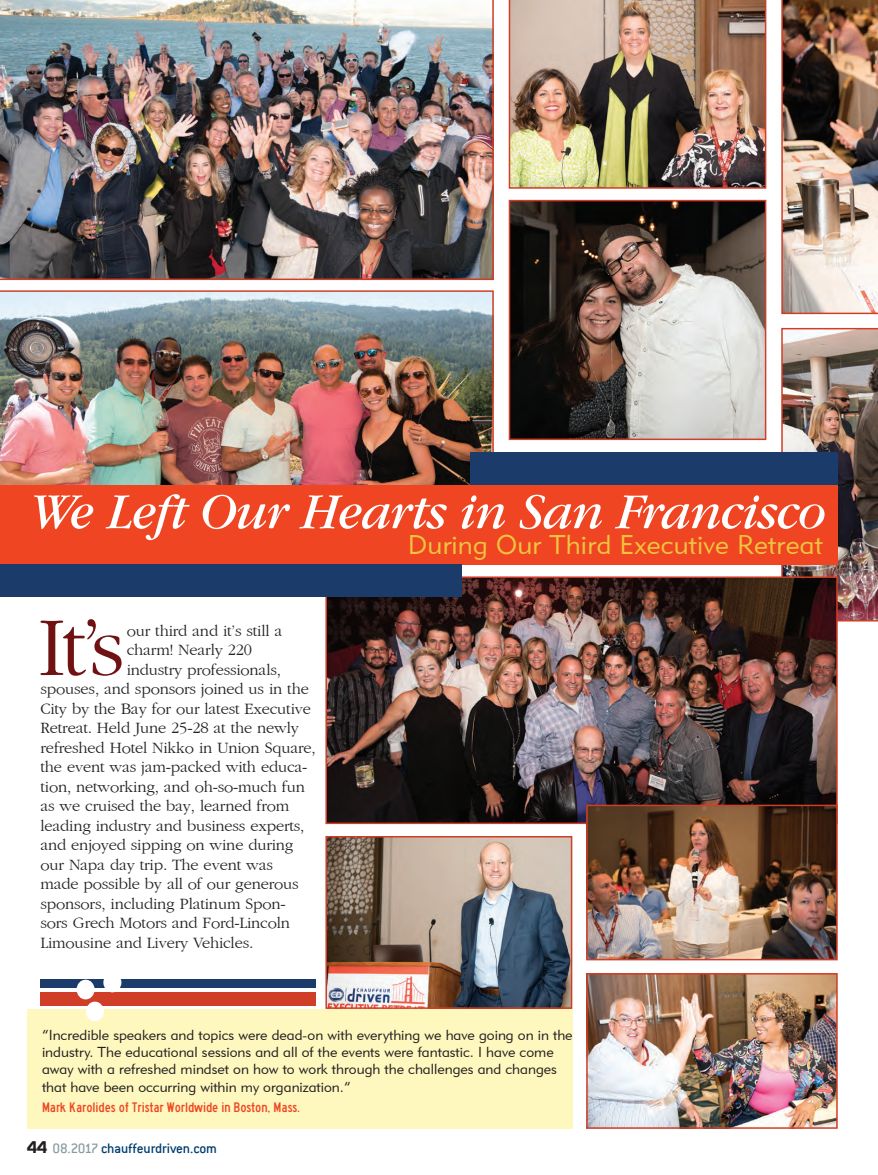
<style>
.page{position:relative;width:878px;height:1175px;background:#fff}
.page>*{position:absolute;margin:0;border:0;box-sizing:border-box;transform-origin:0 0}
.body_text_conduit_tt{font:86.85px "Gatineau Plain";color:#701214}
.t1{font:italic 52.35px "Garamond";letter-spacing:-.02em;color:#fff}
.t2{font:27px "Geometric 415 BT Lite A";letter-spacing:.01em;color:#efc43e}
.body_text_conduit_tt-2{font:16.35px "Gatineau Plain";letter-spacing:-.01em;color:#231f20}
.t3{font:500 15px "Conduit ITC";letter-spacing:-.015em;color:#003e6f}
.testimonial_text{font:14.4px/17.5px "Geometric 415 BT Lite A";color:#231f20}
.testimonial_name_etc{font:12.9px "highwaygothicnarrow";letter-spacing:-.005em;color:#ef4522}
.s1{font-family:"Prototype";font-weight:400;font-size:16.5px;color:#231f20}
.s2{color:#8a9da1}
</style>
<div class="page">
<div style="left:27px;top:1008px;width:545px;height:120px;background:#fef7be"></div>
<img style="left:781px;top:328px;width:97px;height:293px">
<img style="left:328px;top:579px;width:506px;height:242px">
<div style="left:325px;top:576px;width:512px;height:248px;border:2px solid #d03e28"></div>
<img style="left:589px;top:807px;width:245px;height:150px">
<div style="left:586px;top:804px;width:251px;height:156px;border:2px solid #d03e28"></div>
<img style="left:589px;top:976px;width:245px;height:149px">
<div style="left:586px;top:973px;width:251px;height:155px;border:2px solid #d03e28"></div>
<img style="left:328px;top:839px;width:241px;height:166px">
<div style="left:325px;top:836px;width:247px;height:172px;border:2px solid #d03e28"></div>
<img style="left:0;top:0;width:494px;height:280px">
<img style="left:0;top:290px;width:494px;height:194px">
<img style="left:508px;top:0;width:258px;height:189px">
<img style="left:511px;top:203px;width:252px;height:234px">
<div style="left:508px;top:200px;width:258px;height:240px;border:2px solid #d03e28"></div>
<div style="left:0;top:484px;width:837px;height:80px;background:#ef4522"></div>
<img style="left:781px;top:0;width:97px;height:314px">
<div style="left:470px;top:452px;width:367px;height:32px;background:#1b3c6b"></div>
<div style="left:0;top:564px;width:461px;height:33px;background:#1b3c6b"></div>
<div style="left:40px;top:992px;width:276px;height:13px;background:#d03e28"></div>
<div style="left:40px;top:979px;width:276px;height:9px;background:#1b3c6b"></div>
<div style="left:86px;top:1001px;width:18px;height:20px;background:#fff;border-radius:50%"></div>
<div style="left:103px;top:972px;width:18px;height:20px;background:#fff;border-radius:50%"></div>
<div style="left:77px;top:979px;width:18px;height:20px;background:#fff;border-radius:50%"></div>
<p class="t1" style="left:30px;top:485px;width:797px">We Left Our Hearts in San Francisco</p>
<p class="t2" style="left:408px;top:528px;width:416px">During Our Third Executive Retreat</p>
<p class="body_text_conduit_tt" style="left:38px;top:601px;width:88px">It’s</p>
<p class="body_text_conduit_tt-2" style="left:127px;top:622px;width:157px">our third and it’s still a</p>
<p class="body_text_conduit_tt-2" style="left:127px;top:641px;width:127px">charm! Nearly 220</p>
<p class="body_text_conduit_tt-2" style="left:127px;top:661px;width:156px">industry professionals,</p>
<p class="body_text_conduit_tt-2" style="left:41px;top:680px;width:270px">spouses, and sponsors joined us in the</p>
<p class="body_text_conduit_tt-2" style="left:41px;top:700px;width:272px">City by the Bay for our latest Executive</p>
<p class="body_text_conduit_tt-2" style="left:40px;top:719px;width:260px">Retreat. Held June 25-28 at the newly</p>
<p class="body_text_conduit_tt-2" style="left:40px;top:739px;width:277px">refreshed Hotel Nikko in Union Square,</p>
<p class="body_text_conduit_tt-2" style="left:40px;top:758px;width:268px">the event was jam-packed with educa-</p>
<p class="body_text_conduit_tt-2" style="left:40px;top:778px;width:266px">tion, networking, and oh-so-much fun</p>
<p class="body_text_conduit_tt-2" style="left:40px;top:797px;width:250px">as we cruised the bay, learned from</p>
<p class="body_text_conduit_tt-2" style="left:40px;top:817px;width:265px">leading industry and business experts,</p>
<p class="body_text_conduit_tt-2" style="left:40px;top:836px;width:254px">and enjoyed sipping on wine during</p>
<p class="body_text_conduit_tt-2" style="left:40px;top:856px;width:234px">our Napa day trip. The event was</p>
<p class="body_text_conduit_tt-2" style="left:40px;top:875px;width:260px">made possible by all of our generous</p>
<p class="body_text_conduit_tt-2" style="left:40px;top:895px;width:246px">sponsors, including Platinum Spon-</p>
<p class="body_text_conduit_tt-2" style="left:40px;top:914px;width:251px">sors Grech Motors and Ford-Lincoln</p>
<p class="body_text_conduit_tt-2" style="left:40px;top:934px;width:214px">Limousine and Livery Vehicles.</p>
<p class="testimonial_text" style="left:42px;top:1025px;width:532px">“Incredible speakers and topics were dead-on with everything we have going on in the industry. The educational sessions and all of the events were fantastic. I have come away with a refreshed mindset on how to work through the challenges and changes that have been occurring within my organization.”</p>
<p class="testimonial_name_etc" style="left:42px;top:1099px;width:259px">Mark Karolides of Tristar Worldwide in Boston, Mass.</p>
<p class="t3" style="left:27px;top:1140px;width:191px"><span class="s1">44</span> <span class="s2">08.2017</span> chauffeurdriven.com</p>
</div>
